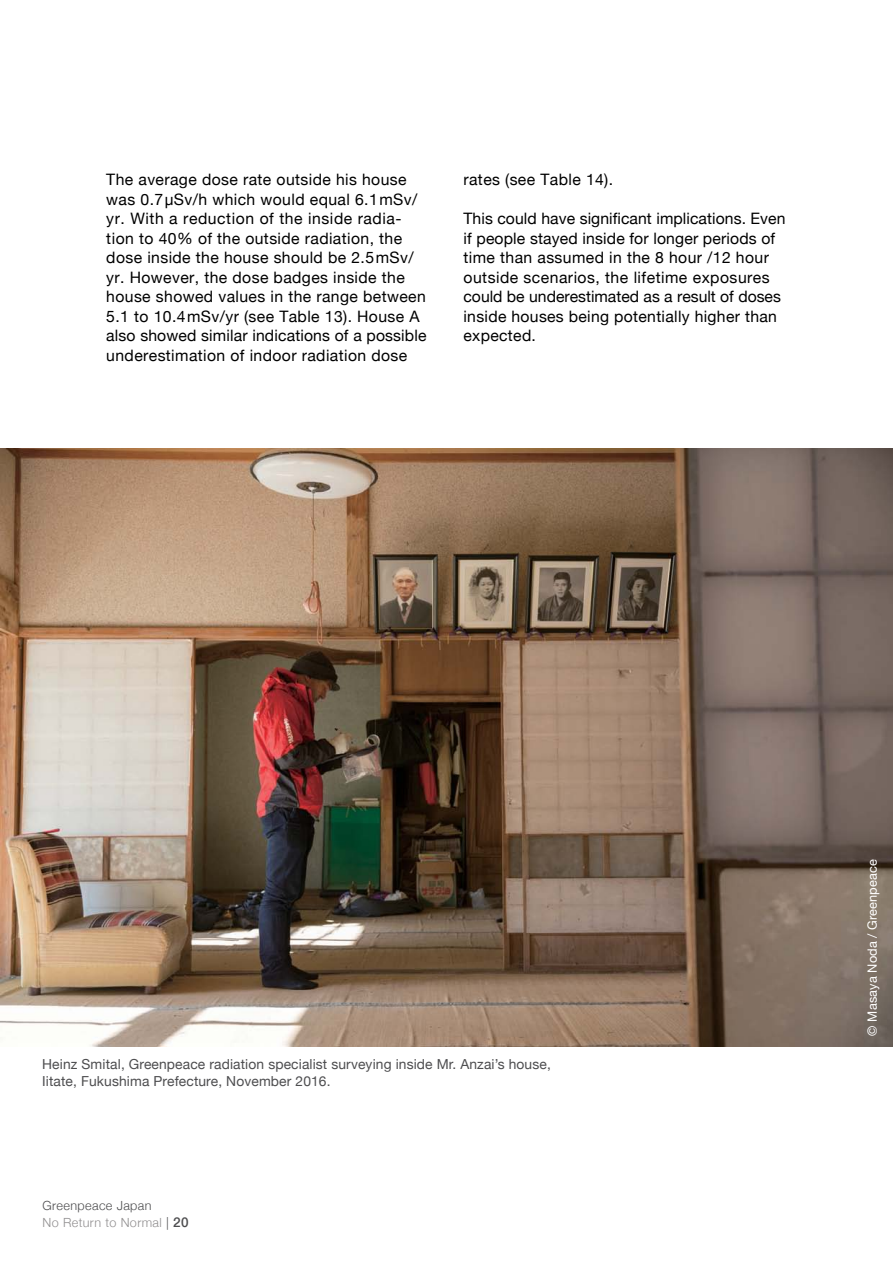
<style>
.page{position:relative;width:893px;height:1263px;background:#fff}
.page>*{position:absolute;margin:0;border:0;box-sizing:border-box;transform-origin:0 0}
.t1{font:15.75px/19.5px "Helvetica Neue";letter-spacing:.025em;color:#000}
.t2{font:13.8px/16.5px "Helvetica Neue";letter-spacing:.01em;color:#4d4d4f}
.t3{font:12.75px "Helvetica Neue";letter-spacing:.01em;color:#fff}
.t4{font:300 12.6px/16.5px "Helvetica Neue";letter-spacing:.03em;color:#918f90}
.s1{color:#4d4d4f}
.s2{font-size:12.75px;color:#4d4d4f}
.s3{font-weight:500;font-size:13.5px;color:#4d4d4f}
</style>
<div class="page">
<img style="left:0;top:449px;width:893px;height:597px">
<p class="t1" style="left:106px;top:171px;width:322px">The average dose rate outside his house was 0.7µSv/h which would equal 6.1mSv/ yr. With a reduction of the inside radia&shy;tion to 40% of the outside radiation, the dose inside the house should be 2.5mSv/ yr. However, the dose badges inside the house showed values in the range between 5.1 to 10.4mSv/yr (see Table 13). House A also showed similar indications of a possible underestimation of indoor radiation dose</p>
<p class="t1" style="left:463px;top:171px;width:151px">rates (see Table 14).</p>
<p class="t1" style="left:463px;top:210px;width:324px">This could have significant implications. Even if people stayed inside for longer periods of time than assumed in the 8 hour /12 hour outside scenarios, the lifetime exposures could be underestimated as a result of doses inside houses being potentially higher than expected.</p>
<p class="t2" style="left:42px;top:1057px;width:510px">Heinz Smital, Greenpeace radiation specialist surveying inside Mr. Anzai’s house,<br>Iitate, Fukushima Prefecture, November 2016.</p>
<p class="t4" style="left:43px;top:1197px;width:148px"><span class="s1">Greenpeace Japan<br></span>No Return to Normal <span class="s2">|</span> <span class="s3">20</span></p>
<p class="t3" style="left:863px;top:1036px;width:178px;rotate:-90deg">© Masaya Noda / Greenpeace</p>
</div>
